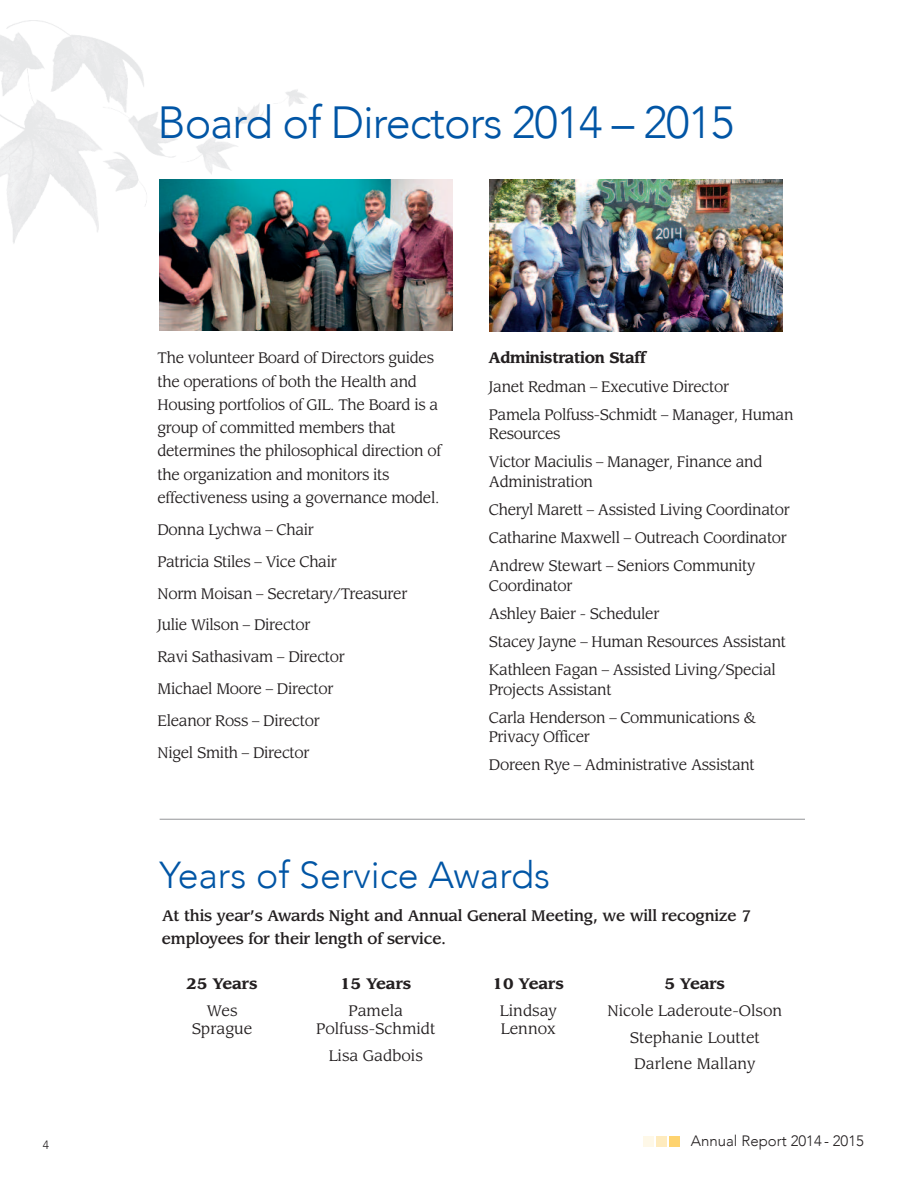
<style>
.page{position:relative;width:918px;height:1188px;background:#fff}
.page>*{position:absolute;margin:0;border:0;box-sizing:border-box;transform-origin:0 0}
.t1{font:300 45px "Avenir";letter-spacing:-.025em;color:#0155a5}
.t2{font:300 37.5px "Avenir";color:#0155a5}
.t3{font:15px/28.2px "Leawood";letter-spacing:-.02em;color:#231f20}
.t4{font:15px/18px "Leawood";color:#231f20;text-align:center}
.t5{font:500 15px/23.2px "Leawood";letter-spacing:-.015em;color:#231f20}
.t6{font:700 15px "Leawood";letter-spacing:-.02em;color:#231f20}
.t7{font:300 15px "Avenir";color:#231f20}
.t8{font:300 12px "Avenir";color:#231f20}
</style>
<div class="page">
<img style="left:0;top:20px;width:307px;height:224px">
<hr style="left:160px;top:819px;width:645px;height:1px;background:#939598">
<div style="left:643px;top:1136px;width:11px;height:11px;background:#fef8e8"></div>
<div style="left:656px;top:1136px;width:11px;height:11px;background:#feebbe"></div>
<div style="left:669px;top:1136px;width:11px;height:11px;background:#fed36f"></div>
<img style="left:159px;top:179px;width:293px;height:152px">
<img style="left:490px;top:180px;width:293px;height:151px">
<h1 class="t1" style="left:158px;top:93px;width:578px">Board of Directors 2014 – 2015</h1>
<p class="t3" style="left:158px;top:348px;width:285px;line-height:23.2px">The volunteer Board of Directors guides the operations of both the Health and Housing portfolios of GIL. The Board is a group of committed members that determines the philosophical direction of the organization and monitors its effectiveness using a governance model.</p>
<p class="t3" style="left:158px;top:515px;width:251px;line-height:32px">Donna Lychwa – Chair<br>Patricia Stiles – Vice Chair<br>Norm Moisan – Secretary/Treasurer<br>Julie Wilson – Director<br>Ravi Sathasivam – Director<br>Michael Moore – Director<br>Eleanor Ross – Director<br>Nigel Smith – Director</p>
<p class="t6" style="left:489px;top:351px;width:159px">Administration Staff</p>
<p class="t3" style="left:489px;top:373px;width:306px">Janet Redman – Executive Director<br>Pamela Polfuss-Schmidt – Manager, Human</p>
<p class="t3" style="left:489px;top:421px;width:275px">Resources<br>Victor Maciulis – Manager, Finance and</p>
<p class="t3" style="left:489px;top:469px;width:302px">Administration<br>Cheryl Marett – Assisted Living Coordinator Catharine Maxwell – Outreach Coordinator Andrew Stewart – Seniors Community</p>
<p class="t3" style="left:489px;top:573px;width:299px">Coordinator<br>Ashley Baier - Scheduler<br>Stacey Jayne – Human Resources Assistant<br>Kathleen Fagan – Assisted Living/Special</p>
<p class="t3" style="left:489px;top:677px;width:269px">Projects Assistant<br>Carla Henderson – Communications &amp;</p>
<p class="t3" style="left:489px;top:724px;width:267px">Privacy Officer<br>Doreen Rye – Administrative Assistant</p>
<h2 class="t2" style="left:160px;top:850px;width:392px">Years of Service Awards</h2>
<p class="t5" style="left:162px;top:905px;width:591px">At this year’s Awards Night and Annual General Meeting, we will recognize 7 employees for their length of service.</p>
<p class="t6" style="left:186px;top:977px;width:73px">25 Years</p>
<p class="t4" style="left:192px;top:1003px;width:62px">Wes<br>Sprague</p>
<p class="t6" style="left:340px;top:977px;width:73px">15 Years</p>
<p class="t4" style="left:316px;top:1003px;width:121px">Pamela<br>Polfuss-Schmidt</p>
<p class="t4" style="left:329px;top:1048px;width:96px">Lisa Gadbois</p>
<p class="t6" style="left:493px;top:977px;width:73px">10 Years</p>
<p class="t4" style="left:500px;top:1003px;width:58px;text-align:left">Lindsay<br>Lennox</p>
<p class="t6" style="left:664px;top:977px;width:62px">5 Years</p>
<p class="t4" style="left:607px;top:999px;width:176px;line-height:26.7px">Nicole Laderoute-Olson<br>Stephanie Louttet<br>Darlene Mallany</p>
<p class="t8" style="left:43px;top:1137px;width:8px">4</p>
<p class="t7" style="left:691px;top:1131px;width:175px">Annual Report 2014 - 2015</p>
</div>
